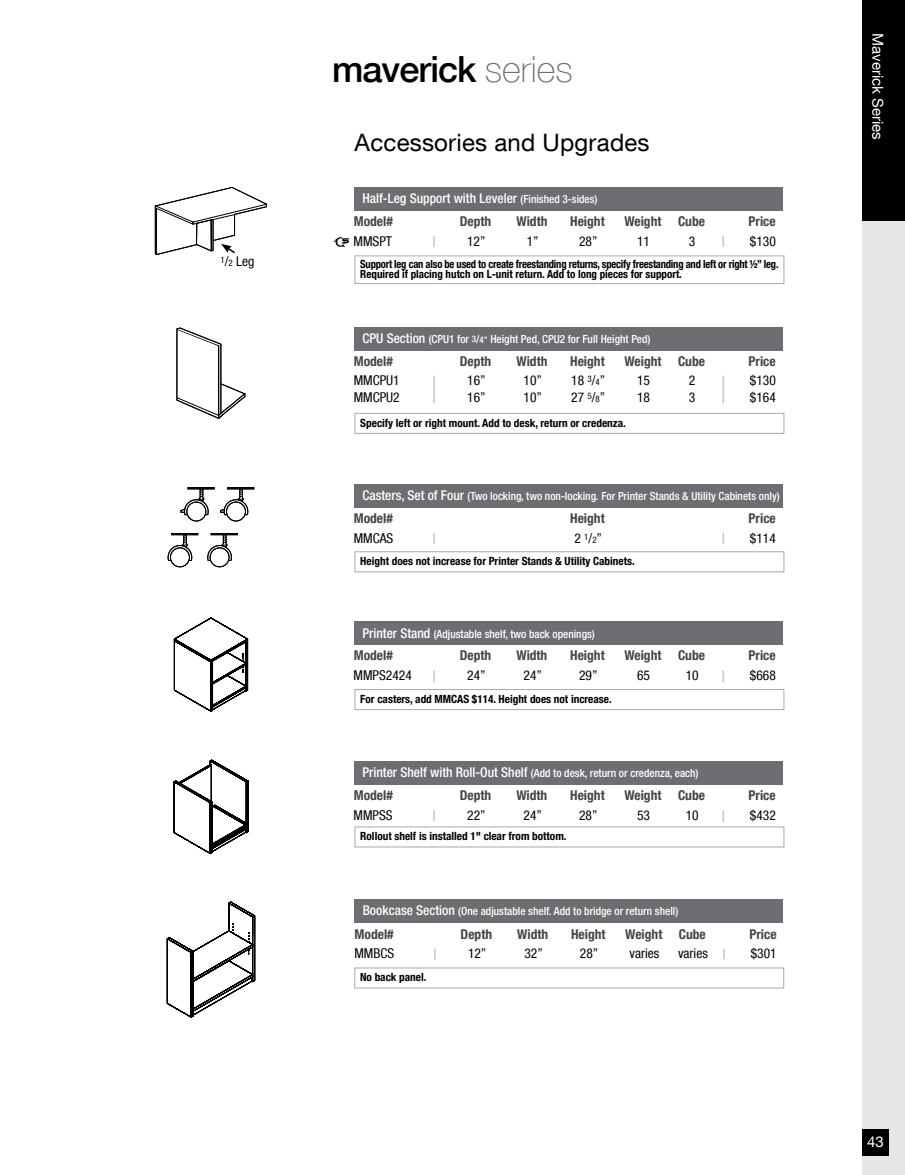
<style>
.page{position:relative;width:905px;height:1175px;background:#fff}
.page>*{position:absolute;margin:0;border:0;box-sizing:border-box;transform-origin:0 0}
.t1{font:500 36px "Helvetica Neue LT Com";letter-spacing:-.025em;color:#000}
.t2{font:24px "Helvetica Neue LT Com";letter-spacing:.01em;color:#000}
.t3{font:15px "Helvetica Neue LT Com";color:#fff}
.t4{font:700 condensed 13.5px "Helvetica Neue LT Com";color:#464547}
.t5{font:condensed 13.5px/16.8px "Helvetica Neue LT Com";color:#000}
.t6{font:500 condensed 13.5px "Helvetica Neue LT Com";color:#fff}
.t7{font:500 condensed 11.25px "Helvetica Neue LT Com";color:#fff}
.t8{font:700 condensed 11.25px "Helvetica Neue LT Com";color:#000}
.t9{font:700 condensed 11.25px/10.8px "Helvetica Neue LT Com";letter-spacing:-.02em;color:#000;scale:.94 1}
.s1{font-size:9px}
.s2{font-weight:100;color:#6d6e71}
.s3{font-size:11.25px}
.s4{font-size:13.5px}
</style>
<div class="page">
<div style="left:862px;top:0;width:42px;height:1174px;background:#e6e7e8"></div>
<div style="left:862px;top:0;width:42px;height:221px;background:#000"></div>
<div style="left:862px;top:1128px;width:27px;height:27px;background:#000"></div>
<div style="left:354px;top:187px;width:429px;height:24px;background:#6d6e71"></div>
<div style="left:354px;top:621px;width:429px;height:24px;background:#6d6e71"></div>
<div style="left:354px;top:761px;width:429px;height:24px;background:#6d6e71"></div>
<svg style="left:433px;top:670px;width:1px;height:12px"></svg>
<svg style="left:722px;top:670px;width:1px;height:12px"></svg>
<svg style="left:722px;top:810px;width:1px;height:12px"></svg>
<div style="left:354px;top:255px;width:430px;height:29px;border:1px solid #a7a9ac"></div>
<div style="left:354px;top:826px;width:430px;height:21px;border:1px solid #a7a9ac"></div>
<svg style="left:332px;top:237px;width:17px;height:10px"></svg>
<svg style="left:155px;top:187px;width:112px;height:68px"></svg>
<div style="left:354px;top:327px;width:429px;height:23px;background:#6d6e71"></div>
<svg style="left:433px;top:376px;width:1px;height:27px"></svg>
<svg style="left:722px;top:376px;width:1px;height:27px"></svg>
<div style="left:354px;top:413px;width:430px;height:21px;border:1px solid #a7a9ac"></div>
<svg style="left:176px;top:327px;width:70px;height:92px"></svg>
<div style="left:354px;top:484px;width:429px;height:24px;background:#6d6e71"></div>
<div style="left:354px;top:551px;width:430px;height:21px;border:1px solid #a7a9ac"></div>
<div style="left:354px;top:689px;width:430px;height:21px;border:1px solid #a7a9ac"></div>
<div style="left:187px;top:502px;width:19px;height:19px;border:1px solid #000;border-radius:50%"></div>
<svg style="left:180px;top:488px;width:29px;height:30px"></svg>
<div style="left:188px;top:487px;width:26px;height:2px;border:1px solid #000"></div>
<svg style="left:226px;top:502px;width:19px;height:19px"></svg>
<div style="left:226px;top:502px;width:20px;height:19px;border:1px solid #000;border-radius:50%"></div>
<svg style="left:220px;top:489px;width:28px;height:26px"></svg>
<div style="left:227px;top:487px;width:27px;height:2px;border:1px solid #000"></div>
<svg style="left:170px;top:548px;width:19px;height:19px"></svg>
<div style="left:170px;top:547px;width:20px;height:20px;border:1px solid #000;border-radius:50%"></div>
<svg style="left:168px;top:535px;width:30px;height:26px"></svg>
<div style="left:171px;top:533px;width:27px;height:2px;border:1px solid #000"></div>
<div style="left:210px;top:547px;width:19px;height:20px;border:1px solid #000;border-radius:50%"></div>
<svg style="left:207px;top:533px;width:30px;height:30px"></svg>
<div style="left:211px;top:533px;width:27px;height:2px;border:1px solid #000"></div>
<div style="left:354px;top:899px;width:429px;height:24px;background:#6d6e71"></div>
<div style="left:354px;top:967px;width:430px;height:21px;border:1px solid #a7a9ac"></div>
<svg style="left:173px;top:617px;width:75px;height:95px"></svg>
<svg style="left:173px;top:759px;width:76px;height:95px"></svg>
<svg style="left:167px;top:901px;width:88px;height:116px"></svg>
<p class="t5" style="left:220px;top:252px;width:35px"><sup>1</sup>/<span class="s1">2</span> Leg</p>
<h1 class="t1" style="left:332px;top:47px;width:242px">maverick <span class="s2">series</span></h1>
<h2 class="t2" style="left:354px;top:128px;width:296px">Accessories and Upgrades</h2>
<p class="t6" style="left:362px;top:191px;width:236px">Half-Leg Support with Leveler <span class="s3">(Finished 3-sides)</span></p>
<p class="t4" style="left:353px;top:213px;width:41px">Model#</p>
<p class="t4" style="left:460px;top:213px;width:33px">Depth</p>
<p class="t4" style="left:516px;top:213px;width:32px">Width</p>
<p class="t4" style="left:570px;top:213px;width:36px">Height</p>
<p class="t4" style="left:624px;top:213px;width:82px">Weight Cube</p>
<p class="t4" style="left:748px;top:213px;width:29px">Price</p>
<p class="t5" style="left:353px;top:232px;width:40px">MMSPT</p>
<p class="t5" style="left:467px;top:232px;width:20px">12”</p>
<p class="t5" style="left:527px;top:232px;width:13px">1”</p>
<p class="t5" style="left:579px;top:232px;width:20px">28”</p>
<p class="t5" style="left:637px;top:232px;width:14px">11</p>
<p class="t5" style="left:689px;top:232px;width:8px">3</p>
<p class="t5" style="left:749px;top:232px;width:27px">$130</p>
<p class="t9" style="left:360px;top:258px;width:446px">Support leg can also be used to create freestanding returns, specify freestanding and left or right ½” leg.<br>Required if placing hutch on L-unit return. Add to long pieces for support.</p>
<p class="t7" style="left:362px;top:332px;width:289px"><span class="s4">CPU Section</span> (CPU1 for <span class="s1">3</span>/<span class="s1">4”</span> Height Ped, CPU2 for Full Height Ped)</p>
<p class="t4" style="left:353px;top:353px;width:41px">Model#</p>
<p class="t4" style="left:460px;top:353px;width:33px">Depth</p>
<p class="t4" style="left:516px;top:353px;width:32px">Width</p>
<p class="t4" style="left:570px;top:353px;width:36px">Height</p>
<p class="t4" style="left:624px;top:353px;width:82px">Weight Cube</p>
<p class="t4" style="left:748px;top:353px;width:29px">Price</p>
<p class="t5" style="left:353px;top:372px;width:47px">MMCPU1<br>MMCPU2</p>
<p class="t5" style="left:467px;top:372px;width:20px">16”</p>
<p class="t5" style="left:523px;top:372px;width:20px">10”</p>
<p class="t5" style="left:571px;top:372px;width:36px">18 <sup>3</sup>/<span class="s1">4</span>”</p>
<p class="t5" style="left:637px;top:372px;width:14px">15</p>
<p class="t5" style="left:689px;top:372px;width:8px">2</p>
<p class="t5" style="left:750px;top:372px;width:27px">$130 $164</p>
<p class="t5" style="left:467px;top:389px;width:20px">16”</p>
<p class="t5" style="left:523px;top:389px;width:20px">10”</p>
<p class="t5" style="left:571px;top:389px;width:36px">27 <sup>5</sup>/<span class="s1">8</span>”</p>
<p class="t5" style="left:637px;top:389px;width:14px">18</p>
<p class="t5" style="left:689px;top:389px;width:8px">3</p>
<p class="t8" style="left:360px;top:416px;width:267px">Specify left or right mount. Add to desk, return or credenza.</p>
<p class="t7" style="left:362px;top:489px;width:419px"><span class="s4">Casters, Set of Four</span> (Two locking, two non-locking. For Printer Stands &amp; Utility Cabinets only)</p>
<p class="t4" style="left:353px;top:510px;width:41px">Model#</p>
<p class="t4" style="left:570px;top:510px;width:36px">Height</p>
<p class="t4" style="left:748px;top:510px;width:29px">Price</p>
<p class="t5" style="left:353px;top:529px;width:41px">MMCAS</p>
<p class="t5" style="left:574px;top:529px;width:29px">2 <sup>1</sup>/<span class="s1">2</span>”</p>
<p class="t5" style="left:750px;top:529px;width:27px">$114</p>
<p class="t8" style="left:360px;top:554px;width:276px">Height does not increase for Printer Stands &amp; Utility Cabinets.</p>
<p class="t7" style="left:362px;top:627px;width:234px"><span class="s4">Printer Stand</span> (Adjustable shelf, two back openings)</p>
<p class="t4" style="left:353px;top:647px;width:41px">Model#</p>
<p class="t5" style="left:353px;top:667px;width:60px">MMPS2424</p>
<p class="t4" style="left:460px;top:647px;width:33px">Depth</p>
<p class="t4" style="left:516px;top:647px;width:32px">Width</p>
<p class="t4" style="left:570px;top:647px;width:36px">Height</p>
<p class="t4" style="left:624px;top:647px;width:82px">Weight Cube</p>
<p class="t5" style="left:467px;top:667px;width:20px">24”</p>
<p class="t5" style="left:523px;top:667px;width:20px">24”</p>
<p class="t5" style="left:579px;top:667px;width:20px">29”</p>
<p class="t5" style="left:637px;top:667px;width:14px">65</p>
<p class="t5" style="left:685px;top:667px;width:14px">10</p>
<p class="t8" style="left:360px;top:692px;width:253px">For casters, add MMCAS $114. Height does not increase.</p>
<p class="t7" style="left:362px;top:766px;width:337px"><span class="s4">Printer Shelf with Roll-Out Shelf</span> (Add to desk, return or credenza, each)</p>
<p class="t4" style="left:353px;top:787px;width:41px">Model#</p>
<p class="t5" style="left:353px;top:806px;width:41px">MMPSS</p>
<p class="t4" style="left:460px;top:787px;width:33px">Depth</p>
<p class="t4" style="left:516px;top:787px;width:32px">Width</p>
<p class="t4" style="left:570px;top:787px;width:36px">Height</p>
<p class="t4" style="left:624px;top:787px;width:82px">Weight Cube</p>
<p class="t5" style="left:467px;top:806px;width:20px">22”</p>
<p class="t5" style="left:523px;top:806px;width:20px">24”</p>
<p class="t5" style="left:579px;top:806px;width:20px">28”</p>
<p class="t5" style="left:637px;top:806px;width:14px">53</p>
<p class="t5" style="left:685px;top:806px;width:14px">10</p>
<p class="t8" style="left:360px;top:829px;width:208px">Rollout shelf is installed 1" clear from bottom.</p>
<p class="t7" style="left:363px;top:904px;width:317px"><span class="s4">Bookcase Section</span> (One adjustable shelf. Add to bridge or return shell)</p>
<p class="t4" style="left:354px;top:925px;width:41px">Model#</p>
<p class="t5" style="left:354px;top:945px;width:41px">MMBCS</p>
<p class="t8" style="left:360px;top:970px;width:68px">No back panel.</p>
<p class="t4" style="left:460px;top:925px;width:33px">Depth</p>
<p class="t4" style="left:517px;top:925px;width:32px">Width</p>
<p class="t4" style="left:571px;top:925px;width:36px">Height</p>
<p class="t4" style="left:625px;top:925px;width:82px">Weight Cube</p>
<p class="t5" style="left:468px;top:945px;width:20px">12”</p>
<p class="t5" style="left:524px;top:945px;width:20px">32”</p>
<p class="t5" style="left:580px;top:945px;width:20px">28”</p>
<p class="t5" style="left:629px;top:945px;width:31px">varies</p>
<p class="t5" style="left:678px;top:945px;width:31px">varies</p>
<p class="t4" style="left:748px;top:647px;width:29px">Price</p>
<p class="t5" style="left:750px;top:667px;width:27px">$668</p>
<p class="t4" style="left:748px;top:787px;width:29px">Price</p>
<p class="t5" style="left:750px;top:806px;width:27px">$432</p>
<p class="t4" style="left:749px;top:925px;width:29px">Price</p>
<p class="t5" style="left:750px;top:945px;width:27px">$301</p>
<h3 class="t3" style="left:887px;top:33px;width:108px;rotate:90deg">Maverick Series</h3>
<h3 class="t3" style="left:867px;top:1132px;width:18px">43</h3>
</div>
